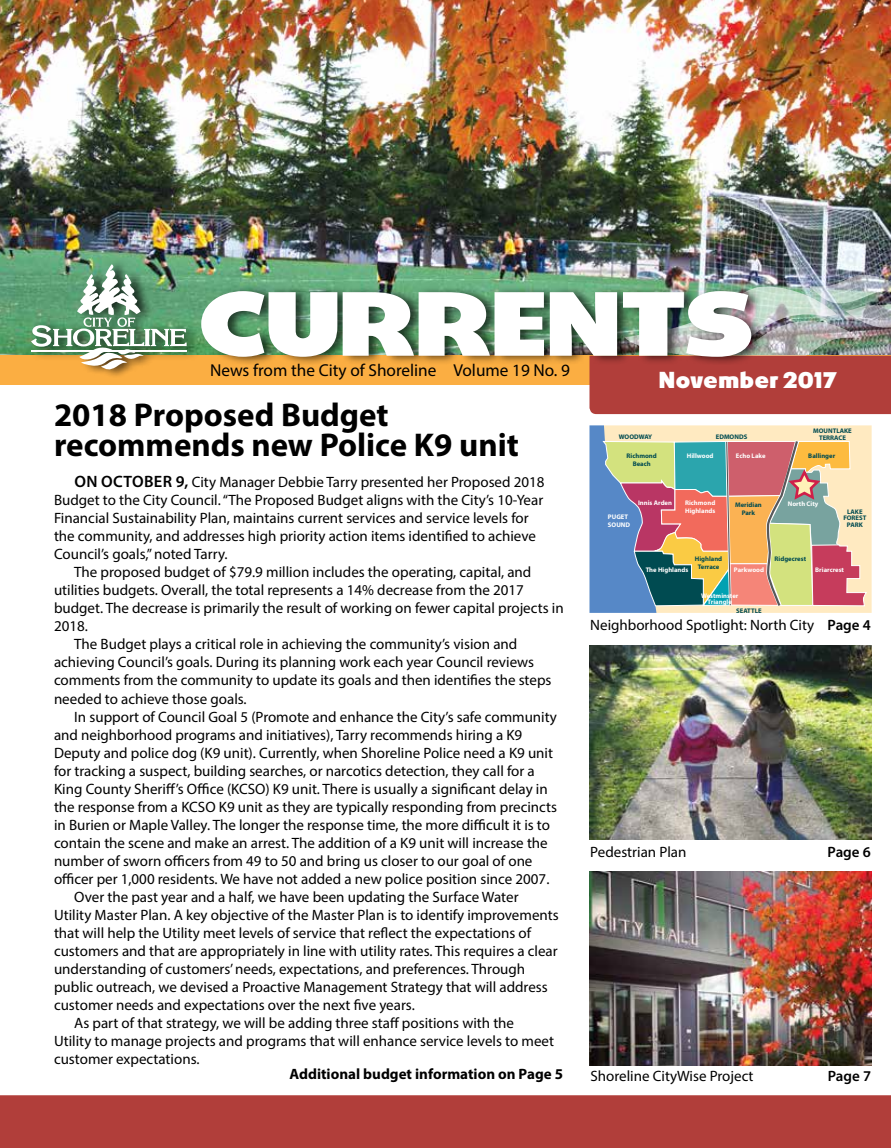
<style>
.page{position:relative;width:891px;height:1148px;background:#fff}
.page>*{position:absolute;margin:0;border:0;box-sizing:border-box;transform-origin:0 0}
.t1{font:88.5px "Dez Boulder Ego";letter-spacing:-.005em;color:#fff;scale:1.19 1}
.t2{font:700 33px/30px "Myriad Pro";color:#000}
.t3{font:22.5px "Dez Boulder Ego";letter-spacing:.04em;color:#fff}
.t4{font:17.25px "Myriad Pro";color:#000}
.t5{font:15px/18px "Myriad Pro";color:#000}
.t6{font:700 15px "Myriad Pro";color:#000}
.t7{font:600 15px "Myriad Pro";color:#000}
.t8{font:700 6.6px/7.9px "Myriad Pro";color:#fff}
.t9{font:700 6.6px/7.9px "Myriad Pro";color:#004b51;text-align:center}
.s1{font-family:"Plak LT";font-weight:900}
.s2{font-weight:600;font-size:16.5px}
.s3{font-weight:600}
</style>
<div class="page">
<div style="left:0;top:1095px;width:891px;height:53px;background:#b13e3a"></div>
<img style="left:590px;top:645px;width:282px;height:194px">
<svg style="left:590px;top:425px;width:277px;height:188px;background:#b7a391"></svg>
<img style="left:590px;top:872px;width:282px;height:193px">
<img style="left:0;top:0;width:891px;height:356px">
<div style="left:0;top:356px;width:891px;height:29px;background:#fbae42"></div>
<div style="left:30px;top:258px;width:171px;height:120px;background:#000;opacity:.75"></div>
<svg style="left:31px;top:264px;width:156px;height:107px"></svg>
<img style="left:590px;top:273px;width:301px;height:141px">
<div style="left:200px;top:284px;width:566px;height:82px;background:#000;opacity:.66"></div>
<h1 class="t1" style="left:200px;top:255px;width:466px">CURRENTS</h1>
<p class="t4" style="left:210px;top:360px;width:362px">News from the City of Shoreline Volume 19 No. 9</p>
<h3 class="t3" style="left:659px;top:362px;width:179px">November <span class="s1">2017</span></h3>
<h2 class="t2" style="left:54px;top:399px;width:466px">2018 Proposed Budget recommends new Police K9 unit</h2>
<p class="t5" style="left:54px;top:473px;width:492px;text-indent:20px"><span class="s2">ON OCTOBER 9,</span> City Manager Debbie Tarry presented her Proposed 2018<br>Budget to the City Council. “The Proposed Budget aligns with the City’s 10-Year Financial Sustainability Plan, maintains current services and service levels for the community, and addresses high priority action items identified to achieve Council’s goals,” noted Tarry.</p>
<p class="t5" style="left:74px;top:563px;width:459px">The proposed budget of $79.9 million includes the operating, capital, and</p>
<p class="t5" style="left:54px;top:581px;width:471px">utilities budgets. Overall, the total represents a 14% decrease from the 2017</p>
<p class="t5" style="left:54px;top:599px;width:511px">budget. The decrease is primarily the result of working on fewer capital projects in</p>
<p class="t5" style="left:54px;top:617px;width:35px">2018.</p>
<p class="t5" style="left:74px;top:635px;width:445px">The Budget plays a critical role in achieving the community’s vision and</p>
<p class="t5" style="left:54px;top:653px;width:482px">achieving Council’s goals. During its planning work each year Council reviews</p>
<p class="t5" style="left:54px;top:671px;width:499px">comments from the community to update its goals and then identifies the steps</p>
<p class="t5" style="left:54px;top:689px;width:194px">needed to achieve those goals.</p>
<p class="t5" style="left:74px;top:707px;width:484px">In support of Council Goal 5 (Promote and enhance the City’s safe community</p>
<p class="t5" style="left:54px;top:725px;width:470px">and neighborhood programs and initiatives), Tarry recommends hiring a K9</p>
<p class="t5" style="left:54px;top:743px;width:501px">Deputy and police dog (K9 unit). Currently, when Shoreline Police need a K9 unit</p>
<p class="t5" style="left:54px;top:761px;width:482px">for tracking a suspect, building searches, or narcotics detection, they call for a</p>
<p class="t5" style="left:54px;top:779px;width:495px">King County Sheriff’s Office (KCSO) K9 unit. There is usually a significant delay in</p>
<p class="t5" style="left:54px;top:797px;width:505px">the response from a KCSO K9 unit as they are typically responding from precincts</p>
<p class="t5" style="left:54px;top:815px;width:498px">in Burien or Maple Valley. The longer the response time, the more difficult it is to</p>
<p class="t5" style="left:54px;top:833px;width:495px">contain the scene and make an arrest. The addition of a K9 unit will increase the</p>
<p class="t5" style="left:54px;top:851px;width:480px">number of sworn officers from 49 to 50 and bring us closer to our goal of one</p>
<p class="t5" style="left:54px;top:869px;width:497px">officer per 1,000 residents. We have not added a new police position since 2007.</p>
<p class="t5" style="left:74px;top:887px;width:446px">Over the past year and a half, we have been updating the Surface Water</p>
<p class="t5" style="left:54px;top:905px;width:506px">Utility Master Plan. A key objective of the Master Plan is to identify improvements</p>
<p class="t5" style="left:54px;top:923px;width:479px">that will help the Utility meet levels of service that reflect the expectations of</p>
<p class="t5" style="left:54px;top:941px;width:505px">customers and that are appropriately in line with utility rates. This requires a clear</p>
<p class="t5" style="left:54px;top:959px;width:473px">understanding of customers’ needs, expectations, and preferences. Through</p>
<p class="t5" style="left:54px;top:977px;width:495px">public outreach, we devised a Proactive Management Strategy that will address</p>
<p class="t5" style="left:54px;top:995px;width:362px">customer needs and expectations over the next five years.</p>
<p class="t5" style="left:74px;top:1013px;width:441px">As part of that strategy, we will be adding three staff positions with the</p>
<p class="t5" style="left:54px;top:1031px;width:502px">Utility to manage projects and programs that will enhance service levels to meet</p>
<p class="t5" style="left:54px;top:1049px;width:147px">customer expectations.</p>
<p class="t6" style="left:290px;top:1064px;width:275px">Additional budget information on Page 5</p>
<p class="t9" style="left:619px;top:432px;width:35px">WOODWAY</p>
<p class="t9" style="left:716px;top:432px;width:33px">EDMONDS</p>
<p class="t9" style="left:813px;top:428px;width:40px;line-height:6.3px">MOUNTLAKE<br>TERRACE</p>
<p class="t9" style="left:627px;top:451px;width:32px">Richmond<br>Beach</p>
<p class="t8" style="left:687px;top:451px;width:28px">Hillwood</p>
<p class="t8" style="left:736px;top:451px;width:31px">Echo Lake</p>
<p class="t9" style="left:808px;top:451px;width:28px">Ballinger</p>
<p class="t8" style="left:638px;top:498px;width:36px">Innis Arden</p>
<p class="t8" style="left:685px;top:498px;width:32px">Richmond<br>Highlands</p>
<p class="t9" style="left:735px;top:500px;width:28px">Meridian<br>Park</p>
<p class="t8" style="left:788px;top:500px;width:32px">North City</p>
<p class="t8" style="left:608px;top:512px;width:24px">PUGET<br>SOUND</p>
<p class="t9" style="left:843px;top:508px;width:25px;line-height:6.3px">LAKE<br>FOREST<br>PARK</p>
<p class="t9" style="left:695px;top:555px;width:29px">Highland<br>Terrace</p>
<p class="t9" style="left:775px;top:555px;width:33px">Ridgecrest</p>
<p class="t8" style="left:734px;top:565px;width:32px">Parkwood</p>
<p class="t8" style="left:815px;top:565px;width:30px">Briarcrest</p>
<p class="t8" style="left:701px;top:593px;width:39px;line-height:5.8px;text-align:center">Westminster<br>Triangle</p>
<p class="t9" style="left:736px;top:607px;width:27px">SEATTLE</p>
<p class="t8" style="left:646px;top:565px;width:44px">The Highlands</p>
<p class="t5" style="left:590px;top:615px;width:282px">Neighborhood Spotlight: North City <span class="s3">Page 4</span></p>
<p class="t5" style="left:590px;top:842px;width:98px">Pedestrian Plan</p>
<p class="t7" style="left:828px;top:842px;width:45px">Page 6</p>
<p class="t5" style="left:591px;top:1066px;width:164px">Shoreline CityWise Project</p>
<p class="t7" style="left:828px;top:1066px;width:45px">Page 7</p>
</div>
